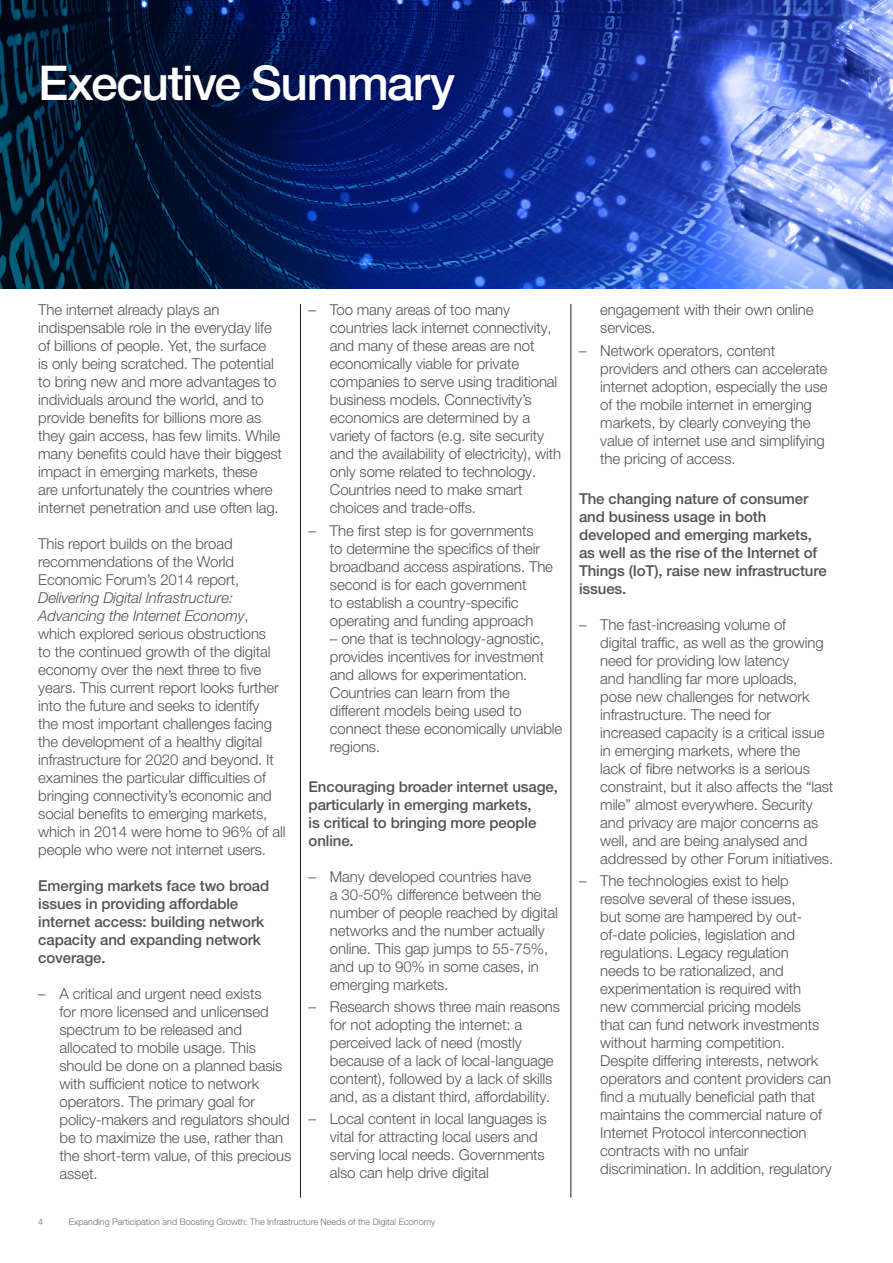
<style>
.page{position:relative;width:893px;height:1263px;background:#fff}
.page>*{position:absolute;margin:0;border:0;box-sizing:border-box;transform-origin:0 0}
.t1{font:500 48px "Helvetica Neue LT Pro";letter-spacing:-.03em;color:#fff}
.text_10{font:300 15px/18px "Helvetica Neue LT Pro";letter-spacing:-.01em;color:#535355}
.text_10-2{font:500 15px/18px "Helvetica Neue LT Pro";letter-spacing:-.01em;color:#535355}
.t2{font:300 9px "Helvetica Neue LT Pro";color:#6c6d70}
.s1{font-style:italic}
</style>
<div class="page">
<img style="left:0;top:0;width:893px;height:289px">
<hr style="left:300px;top:304px;width:1px;height:893px;background:#231f20">
<hr style="left:571px;top:304px;width:1px;height:893px;background:#231f20">
<p class="t1" style="left:38px;top:54px;width:418px">Executive Summary</p>
<p class="text_10" style="left:38px;top:301px;width:245px">The internet already plays an indispensable role in the everyday life of billions of people. Yet, the surface<br>is only being scratched. The potential to bring new and more advantages to individuals around the world, and to provide benefits for billions more as they gain access, has few limits. While many benefits could have their biggest impact in emerging markets, these<br>are unfortunately the countries where internet penetration and use often lag.</p>
<p class="text_10" style="left:38px;top:535px;width:249px">This report builds on the broad recommendations of the World Economic Forum’s 2014 report, <span class="s1">Delivering Digital Infrastructure:<br>Advancing the Internet Economy</span>, which explored serious obstructions<br>to the continued growth of the digital economy over the next three to five years. This current report looks further into the future and seeks to identify<br>the most important challenges facing the development of a healthy digital infrastructure for 2020 and beyond. It examines the particular difficulties of bringing connectivity’s economic and social benefits to emerging markets, which in 2014 were home to 96% of all people who were not internet users.</p>
<p class="text_10-2" style="left:38px;top:877px;width:232px">Emerging markets face two broad issues in providing affordable internet access: building network capacity and expanding network coverage.</p>
<p class="text_10" style="left:60px;top:985px;width:233px;text-indent:-21px">– A critical and urgent need exists<br>for more licensed and unlicensed spectrum to be released and allocated to mobile usage. This should be done on a planned basis with sufficient notice to network operators. The primary goal for policy-makers and regulators should be to maximize the use, rather than the short-term value, of this precious asset.</p>
<p class="text_10" style="left:330px;top:301px;width:233px;text-indent:-21px">– Too many areas of too many countries lack internet connectivity, and many of these areas are not economically viable for private companies to serve using traditional business models. Connectivity’s economics are determined by a variety of factors (e.g. site security and the availability of electricity), with only some related to technology.<br>Countries need to make smart choices and trade-offs.</p>
<p class="text_10" style="left:330px;top:521px;width:225px;text-indent:-21px">– The first step is for governments<br>to determine the specifics of their broadband access aspirations. The second is for each government<br>to establish a country-specific operating and funding approach</p>
<p class="text_10" style="left:330px;top:629px;width:234px">– one that is technology-agnostic, provides incentives for investment and allows for experimentation.<br>Countries can learn from the different models being used to connect these economically unviable regions.</p>
<p class="text_10-2" style="left:309px;top:777px;width:251px">Encouraging broader internet usage, particularly in emerging markets,<br>is critical to bringing more people online.</p>
<p class="text_10" style="left:330px;top:867px;width:229px;text-indent:-21px">– Many developed countries have<br>a 30-50% difference between the number of people reached by digital networks and the number actually online. This gap jumps to 55-75%, and up to 90% in some cases, in emerging markets.</p>
<p class="text_10" style="left:330px;top:997px;width:232px;text-indent:-21px">– Research shows three main reasons for not adopting the internet: a perceived lack of need (mostly because of a lack of local-language content), followed by a lack of skills and, as a distant third, affordability.</p>
<p class="text_10" style="left:330px;top:1110px;width:218px;text-indent:-21px">– Local content in local languages is vital for attracting local users and serving local needs. Governments also can help drive digital</p>
<p class="t2" style="left:38px;top:1216px;width:7px">4</p>
<p class="t2" style="left:69px;top:1216px;width:368px">Expanding Participation and Boosting Growth: The Infrastructure Needs of the Digital Economy</p>
<p class="text_10" style="left:600px;top:301px;width:215px">engagement with their own online services.</p>
<p class="text_10" style="left:600px;top:341px;width:229px;text-indent:-21px">– Network operators, content providers and others can accelerate internet adoption, especially the use of the mobile internet in emerging markets, by clearly conveying the value of internet use and simplifying the pricing of access.</p>
<p class="text_10-2" style="left:579px;top:489px;width:249px">The changing nature of consumer and business usage in both developed and emerging markets, as well as the rise of the Internet of<br>Things (IoT), raise new infrastructure issues.</p>
<p class="text_10" style="left:600px;top:615px;width:234px;text-indent:-21px">– The fast-increasing volume of<br>digital traffic, as well as the growing need for providing low latency<br>and handling far more uploads,<br>pose new challenges for network infrastructure. The need for increased capacity is a critical issue in emerging markets, where the<br>lack of fibre networks is a serious constraint, but it also affects the “last mile” almost everywhere. Security and privacy are major concerns as well, and are being analysed and addressed by other Forum initiatives.</p>
<p class="text_10" style="left:600px;top:871px;width:233px;text-indent:-21px">– The technologies exist to help resolve several of these issues,<br>but some are hampered by out&shy;of-date policies, legislation and regulations. Legacy regulation<br>needs to be rationalized, and experimentation is required with<br>new commercial pricing models<br>that can fund network investments without harming competition.<br>Despite differing interests, network operators and content providers can find a mutually beneficial path that maintains the commercial nature of Internet Protocol interconnection contracts with no unfair discrimination. In addition, regulatory</p>
</div>
